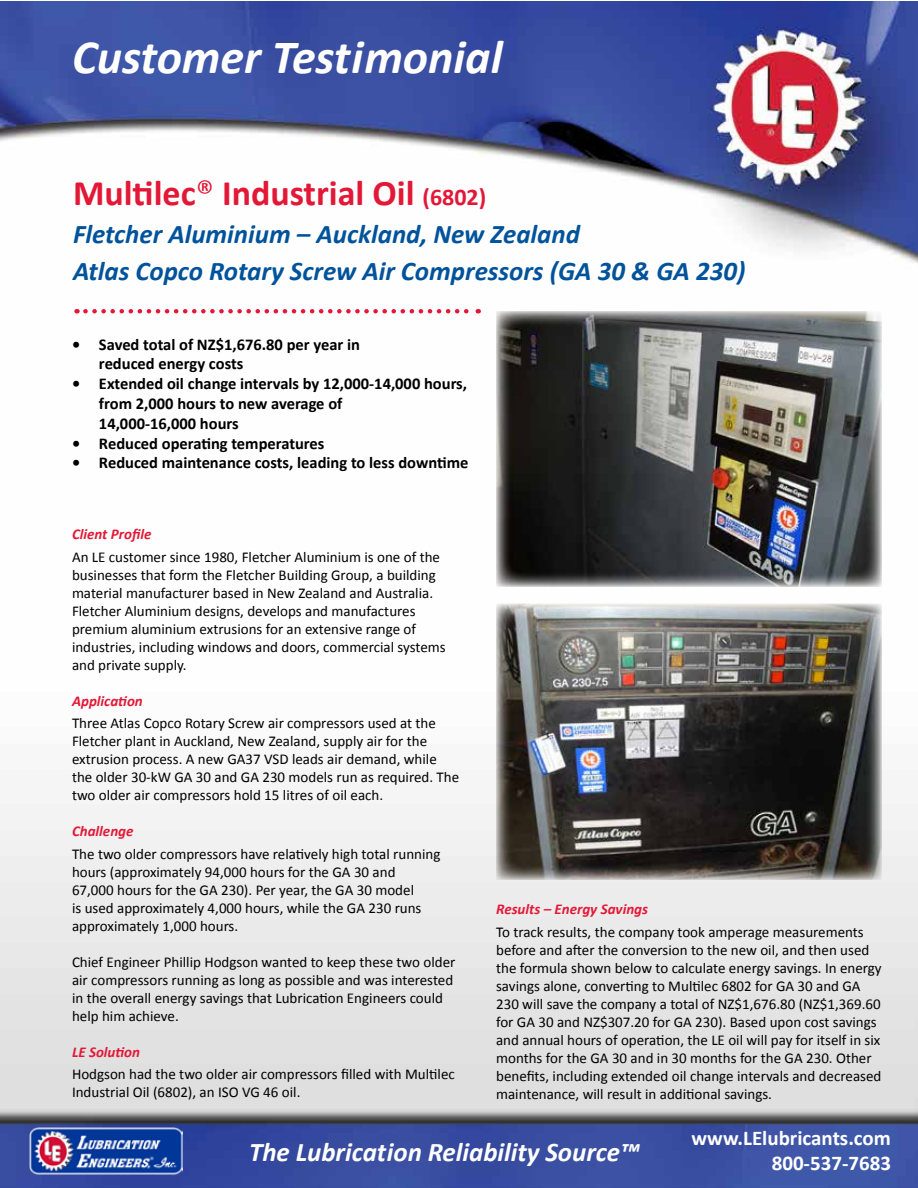
<style>
.page{position:relative;width:918px;height:1188px;background:#fff}
.page>*{position:absolute;margin:0;border:0;box-sizing:border-box;transform-origin:0 0}
.t1{font:italic 700 48px "Calibri";color:#fff}
.t2{font:700 36px "Calibri";color:#e31837}
.t3{font:italic 700 27px/36.9px "Calibri";color:#00539b}
.t4{font:italic 700 27px "Calibri";color:#fff}
.t5{font:700 21px/25.2px "Calibri";color:#fff;text-align:right}
.t6{font:700 16.5px/19.8px "Calibri";color:#000}
.t7{font:15px/18px "Calibri";color:#000}
.t8{font:italic 700 15px "Calibri";color:#e31837}
.s1{font-weight:400}
.s2{font-size:24px}
</style>
<div class="page">
<img style="left:1px;top:1px;width:917px;height:1187px">
<svg style="left:85px;top:309px;width:394px;height:5px"></svg>
<img style="left:28px;top:1125px;width:154px;height:50px">
<img style="left:496px;top:311px;width:386px;height:276px">
<img style="left:496px;top:604px;width:386px;height:275px">
<h1 class="t1" style="left:72px;top:27px;width:432px">Customer Testimonial</h1>
<h2 class="t2" style="left:73px;top:170px;width:415px">Multilec<span class="s1">®</span> Industrial Oil <span class="s2">(6802)</span></h2>
<h3 class="t3" style="left:73px;top:216px;width:674px">Fletcher Aluminium – Auckland, New Zealand<br>Atlas Copco Rotary Screw Air Compressors (GA 30 &amp; GA 230)</h3>
<p class="t6" style="left:99px;top:334px;width:263px;text-indent:-27px">• Saved total of NZ$1,676.80 per year in reduced energy costs</p>
<p class="t6" style="left:99px;top:374px;width:370px;text-indent:-27px">• Extended oil change intervals by 12,000-14,000 hours, from 2,000 hours to new average of<br>14,000-16,000 hours</p>
<p class="t6" style="left:72px;top:433px;width:254px">• Reduced operating temperatures</p>
<p class="t6" style="left:72px;top:453px;width:398px">• Reduced maintenance costs, leading to less downtime</p>
<p class="t8" style="left:72px;top:525px;width:81px">Client Profile</p>
<p class="t7" style="left:72px;top:548px;width:375px">An LE customer since 1980, Fletcher Aluminium is one of the businesses that form the Fletcher Building Group, a building material manufacturer based in New Zealand and Australia.<br>Fletcher Aluminium designs, develops and manufactures premium aluminium extrusions for an extensive range of industries, including windows and doors, commercial systems and private supply.</p>
<p class="t8" style="left:72px;top:691px;width:72px">Application</p>
<p class="t7" style="left:72px;top:714px;width:389px">Three Atlas Copco Rotary Screw air compressors used at the Fletcher plant in Auckland, New Zealand, supply air for the extrusion process. A new GA37 VSD leads air demand, while the older 30-kW GA 30 and GA 230 models run as required. The two older air compressors hold 15 litres of oil each.</p>
<p class="t8" style="left:72px;top:822px;width:63px">Challenge</p>
<p class="t7" style="left:72px;top:845px;width:370px">The two older compressors have relatively high total running hours (approximately 94,000 hours for the GA 30 and 67,000 hours for the GA 230). Per year, the GA 30 model<br>is used approximately 4,000 hours, while the GA 230 runs approximately 1,000 hours.</p>
<p class="t7" style="left:72px;top:953px;width:385px">Chief Engineer Phillip Hodgson wanted to keep these two older air compressors running as long as possible and was interested in the overall energy savings that Lubrication Engineers could help him achieve.</p>
<p class="t8" style="left:72px;top:1042px;width:70px">LE Solution</p>
<p class="t7" style="left:72px;top:1065px;width:384px">Hodgson had the two older air compressors filled with Multilec<br>Industrial Oil (6802), an ISO VG 46 oil.</p>
<p class="t8" style="left:496px;top:900px;width:153px">Results – Energy Savings</p>
<p class="t7" style="left:496px;top:923px;width:387px">To track results, the company took amperage measurements before and after the conversion to the new oil, and then used the formula shown below to calculate energy savings. In energy savings alone, converting to Multilec 6802 for GA 30 and GA 230 will save the company a total of NZ$1,676.80 (NZ$1,369.60 for GA 30 and NZ$307.20 for GA 230). Based upon cost savings and annual hours of operation, the LE oil will pay for itself in six months for the GA 30 and in 30 months for the GA 230. Other benefits, including extended oil change intervals and decreased maintenance, will result in additional savings.</p>
<h3 class="t4" style="left:249px;top:1135px;width:392px">The Lubrication Reliability Source™</h3>
<h3 class="t5" style="left:692px;top:1125px;width:201px">www.LElubricants.com<br>800-537-7683</h3>
</div>
